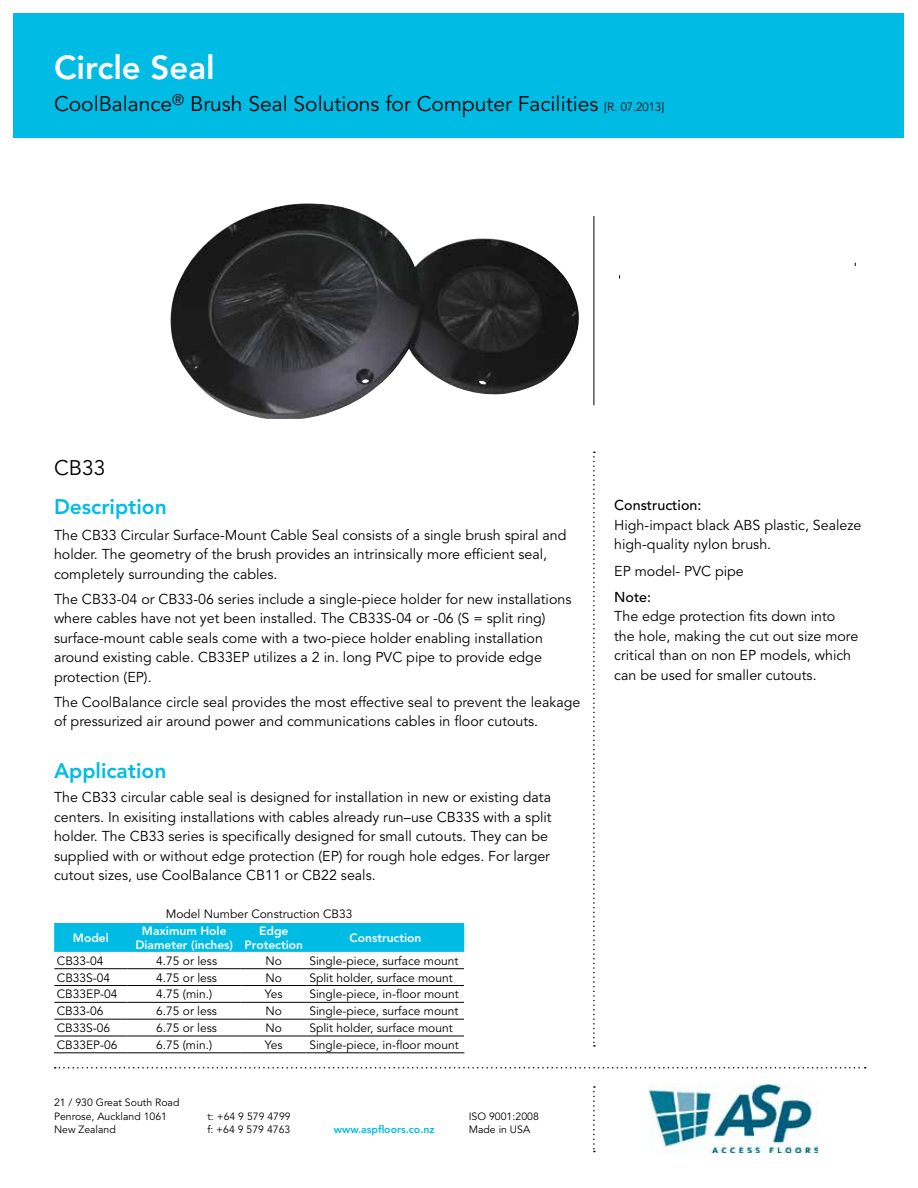
<style>
.page{position:relative;width:918px;height:1188px;background:#fff}
.page>*{position:absolute;margin:0;border:0;box-sizing:border-box;transform-origin:0 0}
.t1{font:800 33px "Avenir LT Std";color:#fff}
.t2{font:21px "Avenir LT Std";color:#000}
.t3{font:800 21px "Avenir LT Std";color:#00bce4}
.t4{font:14.25px/19.5px "Avenir LT Std";color:#000}
.t5{font:500 14.25px "Avenir LT Std";color:#000}
.t6{font:12px "Avenir LT Std";color:#000}
.t7{font:800 12px/14.4px "Avenir LT Std";color:#fff;text-align:center}
.t8{font:10.5px/13.5px "Avenir LT Std";color:#000}
.t9{font:800 10.5px "Avenir LT Std";color:#00bce4}
.s1{font-weight:300;font-size:12px}
</style>
<div class="page">
<svg style="left:593px;top:1086px;width:2px;height:66px"></svg>
<img style="left:649px;top:1084px;width:169px;height:69px">
<svg style="left:55px;top:1067px;width:811px;height:2px"></svg>
<svg style="left:593px;top:452px;width:2px;height:595px"></svg>
<hr style="left:594px;top:216px;width:1px;height:189px;background:#000">
<div style="left:14px;top:14px;width:890px;height:124px;background:#00bce4"></div>
<img style="left:170px;top:203px;width:409px;height:216px">
<div style="left:54px;top:923px;width:410px;height:29px;background:#00bce4"></div>
<hr style="left:54px;top:968px;width:74px;height:1px;background:#000">
<hr style="left:128px;top:968px;width:113px;height:1px;background:#000">
<hr style="left:241px;top:968px;width:66px;height:1px;background:#000">
<hr style="left:307px;top:968px;width:157px;height:1px;background:#000">
<hr style="left:54px;top:985px;width:74px;height:1px;background:#000">
<hr style="left:128px;top:985px;width:113px;height:1px;background:#000">
<hr style="left:241px;top:985px;width:66px;height:1px;background:#000">
<hr style="left:307px;top:985px;width:157px;height:1px;background:#000">
<hr style="left:54px;top:1002px;width:74px;height:1px;background:#000">
<hr style="left:128px;top:1002px;width:113px;height:1px;background:#000">
<hr style="left:241px;top:1002px;width:66px;height:1px;background:#000">
<hr style="left:307px;top:1002px;width:157px;height:1px;background:#000">
<hr style="left:54px;top:1019px;width:74px;height:1px;background:#000">
<hr style="left:128px;top:1019px;width:113px;height:1px;background:#000">
<hr style="left:241px;top:1019px;width:66px;height:1px;background:#000">
<hr style="left:307px;top:1019px;width:157px;height:1px;background:#000">
<hr style="left:54px;top:1036px;width:74px;height:1px;background:#000">
<hr style="left:128px;top:1036px;width:113px;height:1px;background:#000">
<hr style="left:241px;top:1036px;width:66px;height:1px;background:#000">
<hr style="left:307px;top:1036px;width:157px;height:1px;background:#000">
<hr style="left:54px;top:1053px;width:74px;height:1px;background:#000">
<hr style="left:128px;top:1053px;width:113px;height:1px;background:#000">
<hr style="left:241px;top:1053px;width:66px;height:1px;background:#000">
<hr style="left:307px;top:1053px;width:157px;height:1px;background:#000">
<h1 class="t1" style="left:54px;top:48px;width:162px">Circle Seal</h1>
<h2 class="t2" style="left:54px;top:92px;width:612px">CoolBalance<sup>®</sup> Brush Seal Solutions for Computer Facilities <span class="s1">[R. 07.2013]</span></h2>
<h2 class="t2" style="left:54px;top:456px;width:53px">CB33</h2>
<h2 class="t3" style="left:54px;top:494px;width:114px">Description</h2>
<p class="t4" style="left:54px;top:526px;width:514px">The CB33 Circular Surface-Mount Cable Seal consists of a single brush spiral and holder. The geometry of the brush provides an intrinsically more efficient seal, completely surrounding the cables.</p>
<p class="t4" style="left:54px;top:589px;width:519px">The CB33-04 or CB33-06 series include a single-piece holder for new installations where cables have not yet been installed. The CB33S-04 or -06 (S = split ring) surface-mount cable seals come with a two-piece holder enabling installation around existing cable. CB33EP utilizes a 2 in. long PVC pipe to provide edge protection (EP).</p>
<p class="t4" style="left:54px;top:692px;width:528px">The CoolBalance circle seal provides the most effective seal to prevent the leakage of pressurized air around power and communications cables in floor cutouts.</p>
<h2 class="t3" style="left:54px;top:758px;width:114px">Application</h2>
<p class="t4" style="left:54px;top:788px;width:499px">The CB33 circular cable seal is designed for installation in new or existing data centers. In exisiting installations with cables already run–use CB33S with a split holder. The CB33 series is specifically designed for small cutouts. They can be supplied with or without edge protection (EP) for rough hole edges. For larger cutout sizes, use CoolBalance CB11 or CB22 seals.</p>
<p class="t6" style="left:166px;top:906px;width:188px">Model Number Construction CB33</p>
<p class="t7" style="left:73px;top:931px;width:38px">Model</p>
<p class="t7" style="left:135px;top:923px;width:99px">Maximum Hole<br>Diameter (inches)</p>
<p class="t7" style="left:245px;top:923px;width:60px">Edge<br>Protection</p>
<p class="t7" style="left:350px;top:931px;width:73px">Construction</p>
<p class="t6" style="left:57px;top:954px;width:48px">CB33-04</p>
<p class="t6" style="left:156px;top:954px;width:62px">4.75 or less</p>
<p class="t6" style="left:266px;top:954px;width:18px">No</p>
<p class="t6" style="left:309px;top:954px;width:151px">Single-piece, surface mount</p>
<p class="t6" style="left:57px;top:971px;width:55px">CB33S-04</p>
<p class="t6" style="left:156px;top:971px;width:62px">4.75 or less</p>
<p class="t6" style="left:266px;top:971px;width:18px">No</p>
<p class="t6" style="left:309px;top:971px;width:145px">Split holder, surface mount</p>
<p class="t6" style="left:57px;top:987px;width:62px">CB33EP-04</p>
<p class="t6" style="left:156px;top:987px;width:58px">4.75 (min.)</p>
<p class="t6" style="left:265px;top:987px;width:19px">Yes</p>
<p class="t6" style="left:309px;top:987px;width:151px">Single-piece, in-floor mount</p>
<p class="t6" style="left:57px;top:1004px;width:48px">CB33-06</p>
<p class="t6" style="left:156px;top:1004px;width:62px">6.75 or less</p>
<p class="t6" style="left:266px;top:1004px;width:18px">No</p>
<p class="t6" style="left:309px;top:1004px;width:151px">Single-piece, surface mount</p>
<p class="t6" style="left:57px;top:1021px;width:55px">CB33S-06</p>
<p class="t6" style="left:156px;top:1021px;width:62px">6.75 or less</p>
<p class="t6" style="left:266px;top:1021px;width:18px">No</p>
<p class="t6" style="left:309px;top:1021px;width:145px">Split holder, surface mount</p>
<p class="t6" style="left:57px;top:1038px;width:62px">CB33EP-06</p>
<p class="t6" style="left:156px;top:1038px;width:58px">6.75 (min.)</p>
<p class="t6" style="left:265px;top:1038px;width:19px">Yes</p>
<p class="t6" style="left:309px;top:1038px;width:151px">Single-piece, in-floor mount</p>
<p class="t8" style="left:54px;top:1096px;width:127px">21 / 930 Great South Road<br>Penrose, Auckland 1061<br>New Zealand</p>
<p class="t8" style="left:207px;top:1110px;width:85px">t: +64 9 579 4799 f: +64 9 579 4763</p>
<p class="t9" style="left:334px;top:1124px;width:102px">www.aspfloors.co.nz</p>
<p class="t8" style="left:469px;top:1110px;width:72px">ISO 9001:2008<br>Made in USA</p>
<p class="t5" style="left:614px;top:497px;width:89px">Construction:</p>
<p class="t4" style="left:614px;top:516px;width:249px">High-impact black ABS plastic, Sealeze high-quality nylon brush.</p>
<p class="t4" style="left:614px;top:561px;width:131px">EP model- PVC pipe</p>
<p class="t5" style="left:614px;top:589px;width:38px">Note:</p>
<p class="t4" style="left:614px;top:607px;width:246px">The edge protection fits down into the hole, making the cut out size more critical than on non EP models, which can be used for smaller cutouts.</p>
</div>
